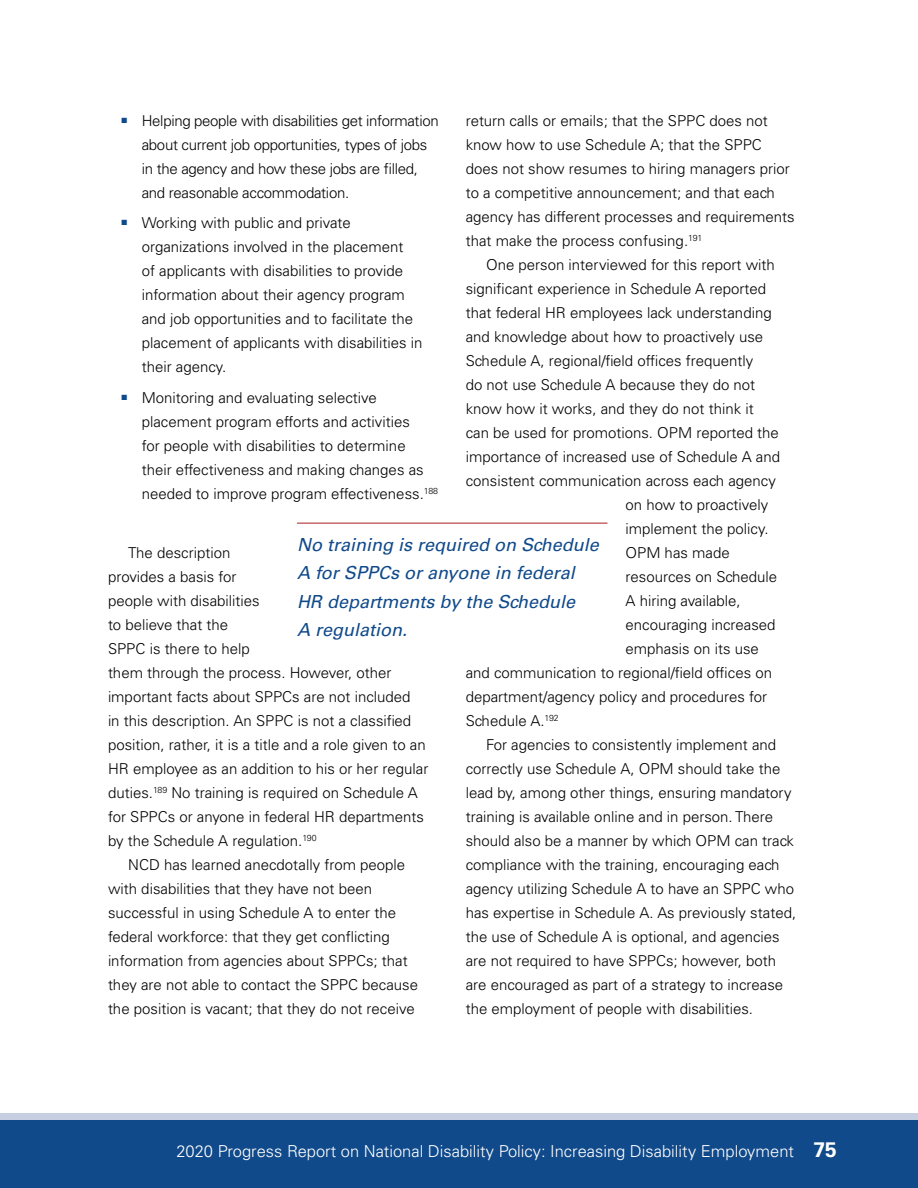
<style>
.page{position:relative;width:918px;height:1188px;background:#fff}
.page>*{position:absolute;margin:0;border:0;box-sizing:border-box;transform-origin:0 0}
.Pull_Quote{font:italic 18px/28.5px "Univers LT Std";color:#114a8a}
.t1{font:300 16.5px "Univers LT Std";color:#fff}
.TXI{font:300 15px/24px "Univers LT Std";color:#000}
.TXI-2{font:300 15px/24px "Univers LT Std";letter-spacing:-.02em;color:#000}
.s1{font-weight:700;font-size:21px}
</style>
<div class="page">
<hr style="left:297px;top:523px;width:311px;height:1px;background:#a61e22">
<div style="left:0;top:1114px;width:918px;height:6px;background:#c5cfe1"></div>
<div style="left:0;top:1120px;width:918px;height:68px;background:#114a8a"></div>
<p class="TXI" style="left:466px;top:108px;width:330px">return calls or emails; that the SPPC does not know how to use Schedule A; that the SPPC does not show resumes to hiring managers prior to a competitive announcement; and that each agency has different processes and requirements that make the process confusing.<sup>191</sup></p>
<p class="TXI" style="left:486px;top:252px;width:290px">One person interviewed for this report with</p>
<p class="TXI" style="left:466px;top:276px;width:302px">significant experience in Schedule A reported</p>
<p class="TXI" style="left:466px;top:300px;width:307px">that federal HR employees lack understanding</p>
<p class="TXI" style="left:466px;top:324px;width:299px">and knowledge about how to proactively use</p>
<p class="TXI" style="left:466px;top:348px;width:289px">Schedule A, regional/field offices frequently</p>
<p class="TXI" style="left:466px;top:372px;width:291px">do not use Schedule A because they do not</p>
<p class="TXI" style="left:466px;top:396px;width:290px">know how it works, and they do not think it</p>
<p class="TXI" style="left:466px;top:420px;width:315px">can be used for promotions. OPM reported the</p>
<p class="TXI" style="left:466px;top:444px;width:316px">importance of increased use of Schedule A and</p>
<p class="TXI" style="left:466px;top:468px;width:312px">consistent communication across each agency</p>
<p class="TXI" style="left:626px;top:492px;width:144px">on how to proactively</p>
<p class="TXI" style="left:626px;top:516px;width:145px">implement the policy.</p>
<p class="TXI" style="left:626px;top:540px;width:106px">OPM has made</p>
<p class="TXI" style="left:626px;top:564px;width:153px">resources on Schedule</p>
<p class="TXI" style="left:626px;top:588px;width:117px">A hiring available,</p>
<p class="TXI" style="left:626px;top:612px;width:152px">encouraging increased</p>
<p class="TXI" style="left:626px;top:636px;width:135px">emphasis on its use</p>
<p class="TXI" style="left:466px;top:660px;width:308px">and communication to regional/field offices on</p>
<p class="TXI" style="left:466px;top:684px;width:303px">department/agency policy and procedures for</p>
<p class="TXI" style="left:466px;top:708px;width:95px">Schedule A.<sup>192</sup></p>
<p class="TXI" style="left:466px;top:732px;width:332px;text-indent:20px">For agencies to consistently implement and correctly use Schedule A, OPM should take the lead by, among other things, ensuring mandatory training is available online and in person. There should also be a manner by which OPM can track compliance with the training, encouraging each agency utilizing Schedule A to have an SPPC who has expertise in Schedule A. As previously stated, the use of Schedule A is optional, and agencies are not required to have SPPCs; however, both are encouraged as part of a strategy to increase the employment of people with disabilities.</p>
<p class="TXI-2" style="left:142px;top:108px;width:299px;text-indent:-20px"><sup>■</sup> Helping people with disabilities get information about current job opportunities, types of jobs in the agency and how these jobs are filled, and reasonable accommodation.</p>
<p class="TXI" style="left:142px;top:211px;width:282px;text-indent:-20px"><sup>■</sup> Working with public and private organizations involved in the placement<br>of applicants with disabilities to provide information about their agency program and job opportunities and to facilitate the placement of applicants with disabilities in their agency.</p>
<p class="TXI" style="left:142px;top:386px;width:298px;text-indent:-20px"><sup>■</sup> Monitoring and evaluating selective placement program efforts and activities<br>for people with disabilities to determine their effectiveness and making changes as needed to improve program effectiveness.<sup>188</sup></p>
<p class="Pull_Quote" style="left:297px;top:530px;width:303px">No training is required on Schedule<br>A for SPPCs or anyone in federal<br>HR departments by the Schedule<br>A regulation.</p>
<p class="TXI" style="left:108px;top:540px;width:322px;text-indent:20px">The description<br>provides a basis for<br>people with disabilities<br>to believe that the<br>SPPC is there to help<br>them through the process. However, other important facts about SPPCs are not included<br>in this description. An SPPC is not a classified position, rather, it is a title and a role given to an HR employee as an addition to his or her regular duties.<sup>189</sup> No training is required on Schedule A for SPPCs or anyone in federal HR departments by the Schedule A regulation.<sup>190</sup></p>
<p class="TXI" style="left:108px;top:852px;width:312px;text-indent:20px">NCD has learned anecdotally from people with disabilities that they have not been successful in using Schedule A to enter the federal workforce: that they get conflicting information from agencies about SPPCs; that they are not able to contact the SPPC because the position is vacant; that they do not receive</p>
<p class="t1" style="left:176px;top:1141px;width:662px">2020 Progress Report on National Disability Policy: Increasing Disability Employment <span class="s1">75</span></p>
</div>
